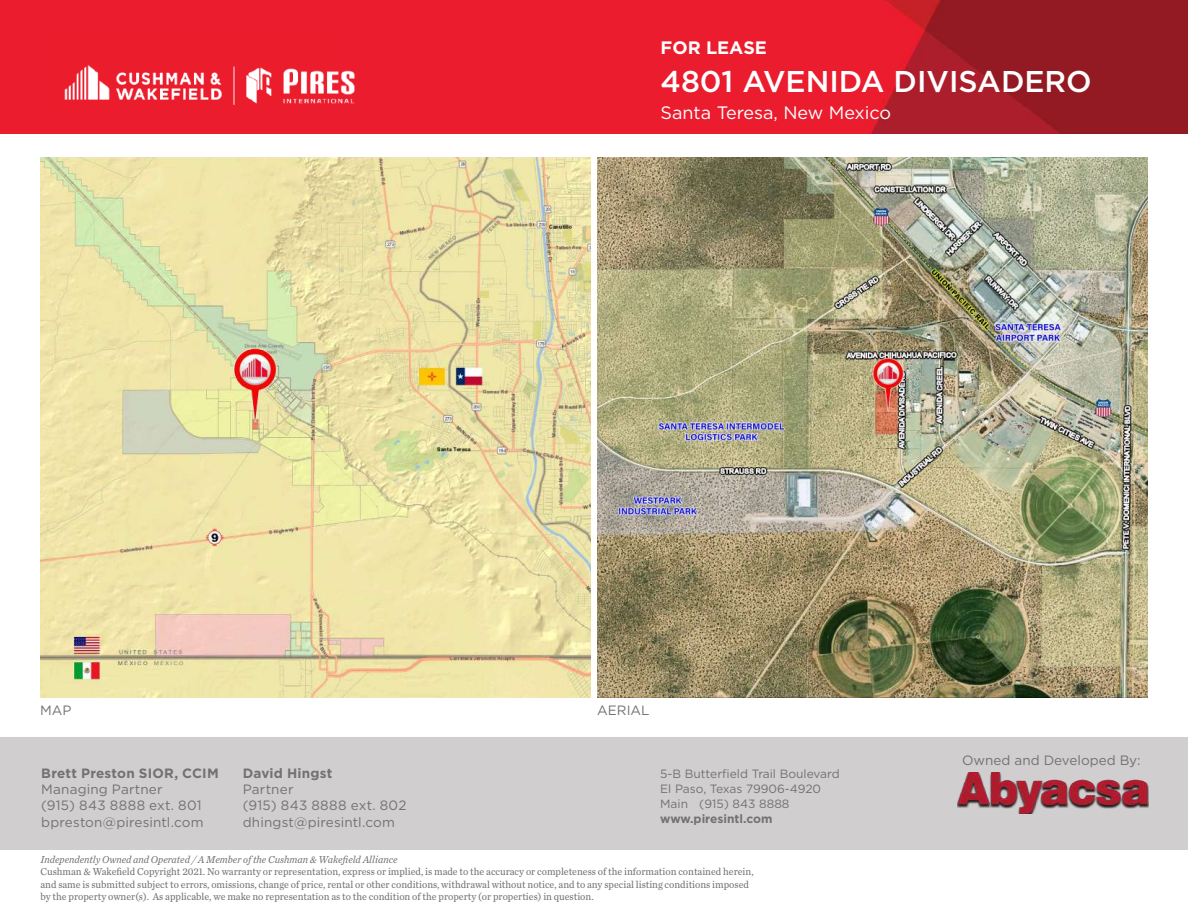
<style>
.page{position:relative;width:1188px;height:918px;background:#fff}
.page>*{position:absolute;margin:0;border:0;box-sizing:border-box;transform-origin:0 0}
.t1{font:500 30px "Gotham";color:#fff}
.t2{font:18px "Gotham";color:#fff}
.t3{font:700 18px "Gotham";color:#fff}
.t4{font:13.5px/16.2px "Gotham";letter-spacing:.01em;color:#717271}
.t5{font:700 13.5px "Gotham";letter-spacing:.015em;color:#717271}
.t6{font:13.5px "Gotham";color:#717272}
.t7{font:12px/15px "Gotham";color:#717271}
.t8{font:700 12px "Gotham";color:#717271}
.t9{font:10.5px/12.6px "Chronicle Text G2";color:#717271;scale:.95 1}
.t10{font:italic 10.5px "Chronicle Text G2";color:#717271;scale:.95 1}
</style>
<div class="page">
<div style="left:0;top:737px;width:1188px;height:112px;background:#d0cecf"></div>
<img style="left:958px;top:773px;width:191px;height:41px">
<img style="left:0;top:0;width:1188px;height:133px">
<div style="left:39px;top:32px;width:294px;height:77px;background:#eb1c2b"></div>
<img style="left:64px;top:48px;width:314px;height:60px">
<img style="left:597px;top:158px;width:551px;height:539px">
<img style="left:40px;top:158px;width:551px;height:539px">
<h2 class="t3" style="left:661px;top:35px;width:108px">FOR LEASE</h2>
<h1 class="t1" style="left:661px;top:62px;width:433px">4801 AVENIDA DIVISADERO</h1>
<h2 class="t2" style="left:661px;top:101px;width:232px">Santa Teresa, New Mexico</h2>
<p class="t6" style="left:40px;top:702px;width:33px">MAP</p>
<p class="t6" style="left:597px;top:702px;width:54px">AERIAL</p>
<p class="t5" style="left:41px;top:764px;width:179px">Brett Preston SIOR, CCIM</p>
<p class="t4" style="left:41px;top:781px;width:164px">Managing Partner<br>(915) 843 8888 ext. 801 bpreston@piresintl.com</p>
<p class="t5" style="left:243px;top:764px;width:91px">David Hingst</p>
<p class="t4" style="left:243px;top:781px;width:165px">Partner<br>(915) 843 8888 ext. 802 dhingst@piresintl.com</p>
<p class="t7" style="left:660px;top:766px;width:181px">5-B Butterfield Trail Boulevard<br>El Paso, Texas 79906-4920<br>Main (915) 843 8888</p>
<p class="t8" style="left:660px;top:811px;width:114px">www.piresintl.com</p>
<p class="t4" style="left:962px;top:752px;width:180px">Owned and Developed By:</p>
<p class="t10" style="left:40px;top:851px;width:377px">Independently Owned and Operated / A Member of the Cushman &amp; Wakefield Alliance</p>
<p class="t9" style="left:40px;top:865px;width:752px">Cushman &amp; Wakefield Copyright 2021. No warranty or representation, express or implied, is made to the accuracy or completeness of the information contained herein, and same is submitted subject to errors, omissions, change of price, rental or other conditions, withdrawal without notice, and to any special listing conditions imposed by the property owner(s). As applicable, we make no representation as to the condition of the property (or properties) in question.</p>
</div>
